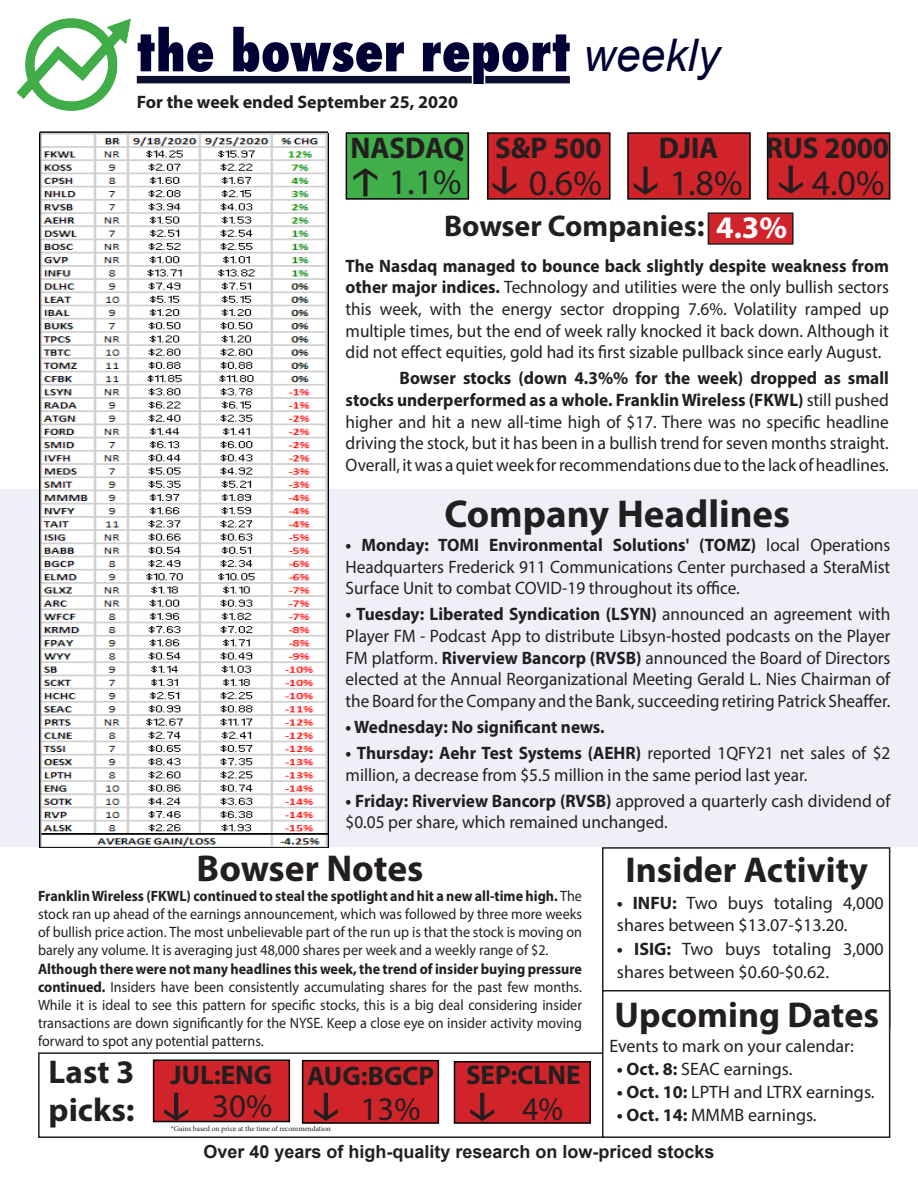
<style>
.page{position:relative;width:918px;height:1188px;background:#fff}
.page>*{position:absolute;margin:0;border:0;box-sizing:border-box;transform-origin:0 0}
.t1{font:800 condensed 54px "Futura";color:#000034}
.t2{font:700 39px "Myriad Pro";color:#231f20}
.t3{font:700 37.5px "Myriad Pro";color:#231f20}
.t4{font:700 36px "Myriad Pro";color:#231f20}
.t5{font:36px "Myriad Pro";color:#231f20}
.t6{font:700 33px/37.5px "Myriad Pro";color:#231f20}
.t7{font:33px "Myriad Pro";color:#231f20}
.t8{font:33px "Myriad Pro";color:#231f20;scale:.94 1}
.t9{font:700 30px "Myriad Pro";color:#231f20}
.t10{font:700 27px "Myriad Pro";color:#231f20}
.t11{font:18px/21.6px "Myriad Pro";color:#231f20;text-align:justify;scale:.96 1}
.t12{font:18px/22.5px "Myriad Pro";color:#231f20}
.t13{font:700 18px "Arial";color:#231f20}
.t14{font:700 18px "Myriad Pro";color:#231f20}
.t15{font:700 18px "Myriad Pro";color:#231f20;scale:.96 1}
.t16{font:15px/18px "Myriad Pro";color:#231f20;text-align:justify;scale:.94 1}
.t17{font:7.5px "Minion Pro";color:#231f20}
.s1{font-family:"Arial";font-weight:400;font-style:italic;font-stretch:normal;font-size:45px}
.s2{font-size:31.5px;color:#fff}
.s3{font-weight:700}
</style>
<div class="page">
<div style="left:137px;top:76px;width:433px;height:7px;background:#0d0f30"></div>
<div style="left:0;top:489px;width:918px;height:358px;background:#eff0f7"></div>
<div style="left:346px;top:132px;width:123px;height:68px;background:#40ae49;border:2px solid #000"></div>
<div style="left:487px;top:132px;width:123px;height:68px;background:#d1232a;border:2px solid #000"></div>
<div style="left:767px;top:132px;width:123px;height:68px;background:#d1232a;border:2px solid #000"></div>
<div style="left:627px;top:132px;width:124px;height:68px;background:#d1232a;border:2px solid #000"></div>
<div style="left:38px;top:1052px;width:566px;height:86px;border:2px solid #231f20"></div>
<div style="left:454px;top:1061px;width:137px;height:63px;background:#d1232a;border:2px solid #000"></div>
<div style="left:153px;top:1059px;width:137px;height:63px;background:#d1232a;border:2px solid #000"></div>
<div style="left:302px;top:1060px;width:137px;height:64px;background:#d1232a;border:2px solid #000"></div>
<div style="left:602px;top:847px;width:288px;height:181px;border:2px solid #231f20"></div>
<img style="left:16px;top:18px;width:130px;height:93px">
<div style="left:708px;top:213px;width:85px;height:31px;background:#d1232a"></div>
<div style="left:708px;top:212px;width:86px;height:33px;border:2px solid #231f20"></div>
<svg style="left:135px;top:24px;width:11px;height:51px"></svg>
<svg style="left:230px;top:75px;width:177px;height:9px"></svg>
<svg style="left:420px;top:75px;width:150px;height:9px"></svg>
<div style="left:603px;top:991px;width:287px;height:146px;background:#fff"></div>
<div style="left:602px;top:990px;width:288px;height:148px;border:2px solid #231f20"></div>
<img style="left:40px;top:134px;width:288px;height:713px">
<svg style="left:443px;top:166px;width:264px;height:34px"></svg>
<svg style="left:164px;top:1119px;width:24px;height:2px"></svg>
<p class="t1" style="left:137px;top:15px;width:584px">the bowser report <span class="s1">weekly</span></p>
<p class="t14" style="left:137px;top:90px;width:323px">For the week ended September 25, 2020</p>
<p class="t9" style="left:350px;top:128px;width:115px">NASDAQ</p>
<p class="t9" style="left:495px;top:128px;width:108px">S&amp;P 500</p>
<p class="t9" style="left:766px;top:128px;width:125px">RUS 2000</p>
<p class="t9" style="left:659px;top:128px;width:61px">DJIA</p>
<p class="t5" style="left:389px;top:160px;width:74px">1.1%</p>
<p class="t5" style="left:529px;top:161px;width:74px">0.6%</p>
<p class="t5" style="left:670px;top:161px;width:74px">1.8%</p>
<p class="t5" style="left:812px;top:161px;width:74px">4.0%</p>
<p class="t9" style="left:444px;top:207px;width:345px">Bowser Companies: <span class="s2">4.3%</span></p>
<p class="t11" style="left:346px;top:255px;width:567px"><span class="s3">The Nasdaq managed to bounce back slightly despite weakness from other major indices.</span> Technology and utilities were the only bullish sectors this week, with the energy sector dropping 7.6%. Volatility ramped up multiple times, but the end of week rally knocked it back down. Although it did not effect equities, gold had its first sizable pullback since early August.</p>
<p class="t11" style="left:346px;top:367px;width:567px;text-indent:54px"><span class="s3">Bowser stocks (down 4.3%% for the week) dropped as small stocks underperformed as a whole. Franklin Wireless (FKWL)</span> still pushed higher and hit a new all-time high of $17. There was no specific headline driving the stock, but it has been in a bullish trend for seven months straight.<br>Overall, it was a quiet week for recommendations due to the lack of headlines.</p>
<p class="t2" style="left:444px;top:488px;width:347px">Company Headlines</p>
<p class="t11" style="left:346px;top:534px;width:569px"><span class="s3">• Monday: TOMI Environmental Solutions' (TOMZ)</span> local Operations Headquarters Frederick 911 Communications Center purchased a SteraMist Surface Unit to combat COVID-19 throughout its office.</p>
<p class="t11" style="left:346px;top:603px;width:569px"><span class="s3">• Tuesday: Liberated Syndication (LSYN)</span> announced an agreement with Player FM - Podcast App to distribute Libsyn-hosted podcasts on the Player FM platform. <span class="s3">Riverview Bancorp (RVSB)</span> announced the Board of Directors elected at the Annual Reorganizational Meeting Gerald L. Nies Chairman of the Board for the Company and the Bank, succeeding retiring Patrick Sheaffer.</p>
<p class="t15" style="left:346px;top:715px;width:271px">• Wednesday: No significant news.</p>
<p class="t11" style="left:346px;top:742px;width:569px"><span class="s3">• Thursday: Aehr Test Systems (AEHR)</span> reported 1QFY21 net sales of $2 million, a decrease from $5.5 million in the same period last year.</p>
<p class="t11" style="left:346px;top:790px;width:569px"><span class="s3">• Friday: Riverview Bancorp (RVSB)</span> approved a quarterly cash dividend of $0.05 per share, which remained unchanged.</p>
<p class="t3" style="left:197px;top:844px;width:228px">Bowser Notes</p>
<p class="t16" style="left:38px;top:886px;width:580px"><span class="s3">Franklin Wireless (FKWL) continued to steal the spotlight and hit a new all-time high.</span> The stock ran up ahead of the earnings announcement, which was followed by three more weeks of bullish price action. The most unbelievable part of the run up is that the stock is moving on barely any volume. It is averaging just 48,000 shares per week and a weekly range of $2.</p>
<p class="t16" style="left:38px;top:960px;width:580px"><span class="s3">Although there were not many headlines this week, the trend of insider buying pressure continued.</span> Insiders have been consistently accumulating shares for the past few months.<br>While it is ideal to see this pattern for specific stocks, this is a big deal considering insider transactions are down significantly for the NYSE. Keep a close eye on insider activity moving forward to spot any potential patterns.</p>
<p class="t6" style="left:49px;top:1052px;width:88px">Last 3 picks:</p>
<p class="t10" style="left:171px;top:1058px;width:103px">JUL:ENG</p>
<p class="t10" style="left:466px;top:1058px;width:116px">SEP:CLNE</p>
<p class="t10" style="left:307px;top:1058px;width:129px">AUG:BGCP</p>
<p class="t7" style="left:361px;top:1089px;width:61px">13%</p>
<p class="t8" style="left:523px;top:1089px;width:45px">4%</p>
<p class="t7" style="left:212px;top:1086px;width:61px">30%</p>
<p class="t17" style="left:171px;top:1123px;width:162px">*Gains based on price at the time of recommendation</p>
<p class="t4" style="left:625px;top:847px;width:244px">Insider Activity</p>
<p class="t12" style="left:617px;top:891px;width:268px"><span class="s3">• INFU:</span> Two buys totaling 4,000 shares between $13.07-$13.20.</p>
<p class="t12" style="left:617px;top:938px;width:269px"><span class="s3">• ISIG:</span> Two buys totaling 3,000 shares between $0.60-$0.62.</p>
<p class="t4" style="left:615px;top:991px;width:266px">Upcoming Dates</p>
<p class="t12" style="left:609px;top:1034px;width:246px">Events to mark on your calendar:</p>
<p class="t12" style="left:617px;top:1057px;width:177px"><span class="s3">• Oct. 8:</span> SEAC earnings.</p>
<p class="t12" style="left:617px;top:1080px;width:259px"><span class="s3">• Oct. 10:</span> LPTH and LTRX earnings.</p>
<p class="t12" style="left:617px;top:1103px;width:201px"><span class="s3">• Oct. 14:</span> MMMB earnings.</p>
<p class="t13" style="left:203px;top:1140px;width:513px">Over 40 years of high-quality research on low-priced stocks</p>
</div>
